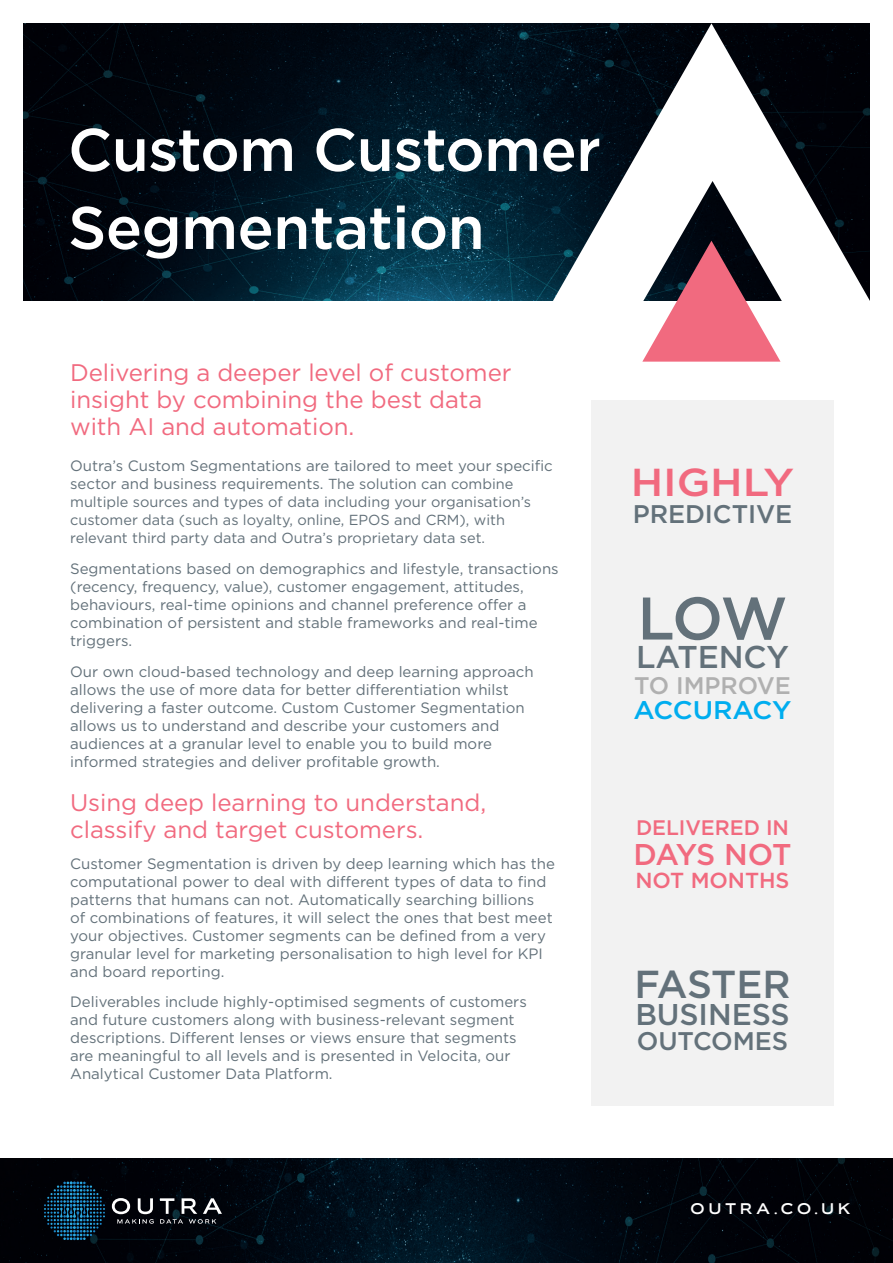
<style>
.page{position:relative;width:893px;height:1263px;background:#fff}
.page>*{position:absolute;margin:0;border:0;box-sizing:border-box;transform-origin:0 0}
.t1{font:500 60px "Gotham";letter-spacing:-.01em;color:#fff}
.Body_Text{font:500 60px "Gotham";color:#63717a}
.Body_Text-2{font:500 39px "Gotham";letter-spacing:-.005em;color:#f16a7f;scale:1.1 1}
.Body_Text-3{font:500 39px "Gotham";letter-spacing:-.015em;color:#63717a}
.Body_Text-4{font:500 31.5px "Gotham";letter-spacing:-.005em;color:#63717a}
.Body_Text-5{font:500 30px "Gotham";letter-spacing:-.005em;color:#63717a}
.Body_Text-6{font:500 30px "Gotham";letter-spacing:-.04em;color:#f16a7f}
.Body_Text-7{font:500 25.5px "Gotham";letter-spacing:-.005em;color:#63717a}
.Body_Text-8{font:500 25.5px "Gotham";letter-spacing:-.015em;color:#00adef;scale:1.06 1}
.Body_Text-9{font:24px/27px "Gotham";letter-spacing:-.005em;color:#f16a7f}
.Body_Text-10{font:500 24px "Gotham";letter-spacing:-.005em;color:#b0b0b0}
.Body_Text-11{font:500 21.75px "Gotham";letter-spacing:-.005em;color:#f16a7f}
.Body_Text-12{font:500 21px "Gotham";letter-spacing:-.005em;color:#f16a7f}
.Body_Text-13{font:15px/18px "Gotham";color:#63717a}
.t2{font:15px "Biondi Sans Rg";letter-spacing:.28em;color:#fff}
.Body_Text-14{font:14.55px/18px "Gotham";color:#63717a}
.s1{font-size:14.55px}
</style>
<div class="page">
<div style="left:591px;top:401px;width:243px;height:705px;background:#f2f2f2"></div>
<img style="left:0;top:1159px;width:893px;height:104px">
<svg style="left:44px;top:1181px;width:61px;height:59px;background:#0a2f45"></svg>
<svg style="left:112px;top:1198px;width:42px;height:26px"></svg>
<svg style="left:160px;top:1198px;width:62px;height:26px;background:#3c3f44"></svg>
<img style="left:23px;top:23px;width:513px;height:277px">
<svg style="left:642px;top:330px;width:138px;height:32px;background:#f27e90"></svg>
<svg style="left:536px;top:23px;width:334px;height:307px"></svg>
<p class="t1" style="left:68px;top:110px;width:534px">Custom Customer</p>
<p class="t1" style="left:68px;top:188px;width:418px">Segmentation</p>
<p class="Body_Text-9" style="left:70px;top:358px;width:443px">Delivering a deeper level of customer insight by combining the best data with AI and automation.</p>
<p class="Body_Text-13" style="left:70px;top:457px;width:484px">Outra’s Custom Segmentations are tailored to meet your specific sector and business requirements. <span class="s1">The solution can combine</span></p>
<p class="Body_Text-14" style="left:70px;top:493px;width:462px">multiple sources and types of data including your organisation’s customer data (such as loyalty, online, EPOS and CRM), with relevant third party data and Outra’s proprietary data set.</p>
<p class="Body_Text-13" style="left:70px;top:559px;width:490px">Segmentations based on demographics and lifestyle, transactions (recency, frequency, value), customer engagement, attitudes, behaviours, real-time opinions and channel preference offer a combination of persistent and stable frameworks and real-time triggers.</p>
<p class="Body_Text-13" style="left:70px;top:662px;width:465px">Our own cloud-based technology and deep learning approach allows the use of more data for better differentiation whilst delivering a faster outcome. Custom Customer Segmentation allows us to understand and describe your customers and audiences at a granular level to enable you to build more informed strategies and deliver profitable growth.</p>
<p class="Body_Text-9" style="left:70px;top:788px;width:418px">Using deep learning to understand, classify and target customers.</p>
<p class="Body_Text-13" style="left:70px;top:854px;width:486px">Customer Segmentation is driven by deep learning which has the computational power to deal with different types of data to find patterns that humans can not. Automatically searching billions<br>of combinations of features, it will select the ones that best meet your objectives. Customer segments can be defined from a very granular level for marketing personalisation to high level for KPI and board reporting.</p>
<p class="Body_Text-13" style="left:70px;top:993px;width:458px">Deliverables include highly-optimised segments of customers and future customers along with business-relevant segment descriptions. Different lenses or views ensure that segments are meaningful to all levels and is presented in Velocita, our Analytical Customer Data Platform.</p>
<p class="Body_Text-2" style="left:631px;top:457px;width:150px">HIGHLY</p>
<p class="Body_Text-7" style="left:633px;top:498px;width:161px">PREDICTIVE</p>
<p class="Body_Text" style="left:637px;top:579px;width:152px">LOW</p>
<p class="Body_Text-10" style="left:634px;top:669px;width:158px">TO IMPROVE</p>
<p class="Body_Text-8" style="left:633px;top:693px;width:151px">ACCURACY</p>
<p class="Body_Text-4" style="left:636px;top:636px;width:154px">LATENCY</p>
<p class="Body_Text-12" style="left:636px;top:814px;width:154px">DELIVERED IN</p>
<p class="Body_Text-6" style="left:634px;top:835px;width:159px">DAYS NOT</p>
<p class="Body_Text-11" style="left:635px;top:866px;width:155px">NOT MONTHS</p>
<p class="Body_Text-3" style="left:634px;top:958px;width:158px">FASTER</p>
<p class="Body_Text-5" style="left:635px;top:994px;width:156px">BUSINESS</p>
<p class="Body_Text-7" style="left:637px;top:1024px;width:153px">OUTCOMES</p>
<p class="t2" style="left:690px;top:1199px;width:161px">OUTRA.CO.UK</p>
</div>
